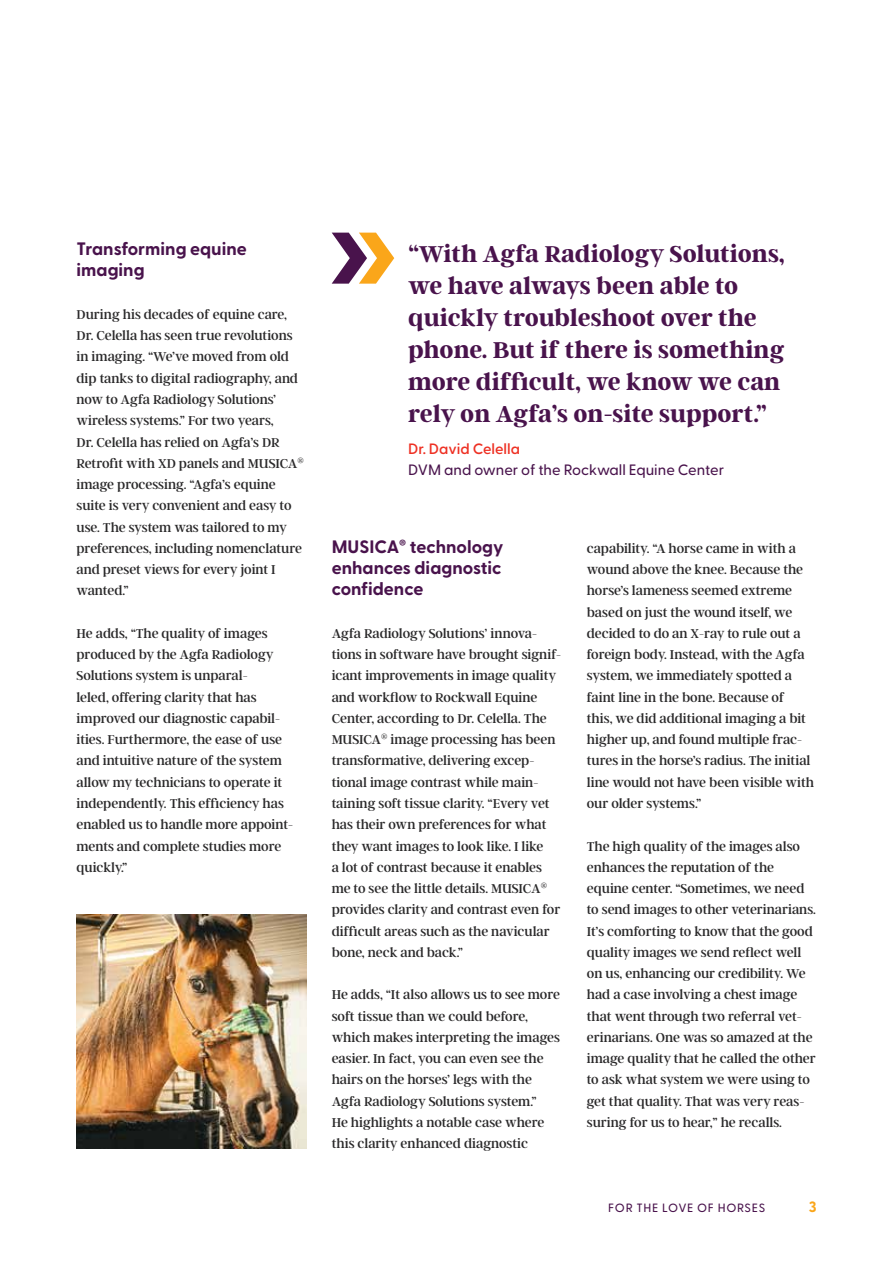
<style>
.page{position:relative;width:893px;height:1263px;background:#fff}
.page>*{position:absolute;margin:0;border:0;box-sizing:border-box;transform-origin:0 0}
.t1{font:700 25.5px/32px "Argent CF";letter-spacing:-.005em;color:#49134c}
.t2{font:700 18px/21.3px "Greycliff CF";color:#49134c}
.t3{font:500 15px "Greycliff CF";color:#49134c}
.t4{font:600 15px "Greycliff CF";color:#ee3124}
.t5{font:700 15px "Greycliff CF";color:#faa61a}
.t6{font:14.25px/21.3px "Argent CF";letter-spacing:-.005em;color:#292829}
.t7{font:500 12px "Greycliff CF";letter-spacing:.06em;color:#49134c}
</style>
<div class="page">
<svg style="left:332px;top:233px;width:62px;height:51px"></svg>
<img style="left:77px;top:914px;width:229px;height:234px">
<p class="t2" style="left:77px;top:237px;width:172px">Transforming equine imaging</p>
<p class="t6" style="left:77px;top:304px;width:229px">During his decades of equine care, Dr. Celella has seen true revolutions in imaging. “We’ve moved from old dip tanks to digital radiography, and now to Agfa Radiology Solutions’ wireless systems.” For two years,<br>Dr. Celella has relied on Agfa’s DR Retrofit with XD panels and MUSICA<sup>® </sup>image processing. “Agfa’s equine suite is very convenient and easy to use. The system was tailored to my preferences, including nomenclature and preset views for every joint I wanted.”</p>
<p class="t6" style="left:77px;top:623px;width:218px">He adds, “The quality of images produced by the Agfa Radiology<br>Solutions system is unparal-<br>leled, offering clarity that has improved our diagnostic capabil&shy;ities. Furthermore, the ease of use and intuitive nature of the system allow my technicians to operate it independently. This efficiency has enabled us to handle more appoint&shy;ments and complete studies more quickly.”</p>
<h1 class="t1" style="left:408px;top:238px;width:378px">“With Agfa Radiology Solutions, we have always been able to quickly troubleshoot over the phone. But if there is something more difficult, we know we can rely on Agfa’s on-site support.”</h1>
<p class="t4" style="left:408px;top:437px;width:113px">Dr. David Celella</p>
<p class="t3" style="left:408px;top:458px;width:317px">DVM and owner of the Rockwall Equine Center</p>
<p class="t2" style="left:332px;top:535px;width:173px;text-align:justify">MUSICA<sup>®</sup> technology enhances diagnostic confidence</p>
<p class="t6" style="left:332px;top:623px;width:231px">Agfa Radiology Solutions’ innova&shy;tions in software have brought signif&shy;icant improvements in image quality and workflow to Rockwall Equine Center, according to Dr. Celella. The MUSICA<sup>®</sup> image processing has been transformative, delivering excep&shy;tional image contrast while main&shy;taining soft tissue clarity. “Every vet has their own preferences for what they want images to look like. I like<br>a lot of contrast because it enables me to see the little details. MUSICA<sup>® </sup>provides clarity and contrast even for difficult areas such as the navicular bone, neck and back.”</p>
<p class="t6" style="left:332px;top:984px;width:230px">He adds, “It also allows us to see more soft tissue than we could before, which makes interpreting the images easier. In fact, you can even see the hairs on the horses’ legs with the Agfa Radiology Solutions system.”<br>He highlights a notable case where this clarity enhanced diagnostic</p>
<p class="t6" style="left:587px;top:538px;width:229px">capability. “A horse came in with a wound above the knee. Because the horse’s lameness seemed extreme based on just the wound itself, we decided to do an X-ray to rule out a foreign body. Instead, with the Agfa system, we immediately spotted a faint line in the bone. Because of<br>this, we did additional imaging a bit higher up, and found multiple frac&shy;tures in the horse’s radius. The initial line would not have been visible with our older systems.”</p>
<p class="t6" style="left:587px;top:835px;width:231px">The high quality of the images also enhances the reputation of the equine center. “Sometimes, we need to send images to other veterinarians.<br>It’s comforting to know that the good quality images we send reflect well on us, enhancing our credibility. We had a case involving a chest image that went through two referral vet&shy;erinarians. One was so amazed at the image quality that he called the other to ask what system we were using to get that quality. That was very reas&shy;suring for us to hear,” he recalls.</p>
<p class="t7" style="left:608px;top:1199px;width:159px">FOR THE LOVE OF HORSES</p>
<p class="t5" style="left:809px;top:1195px;width:9px">3</p>
</div>
